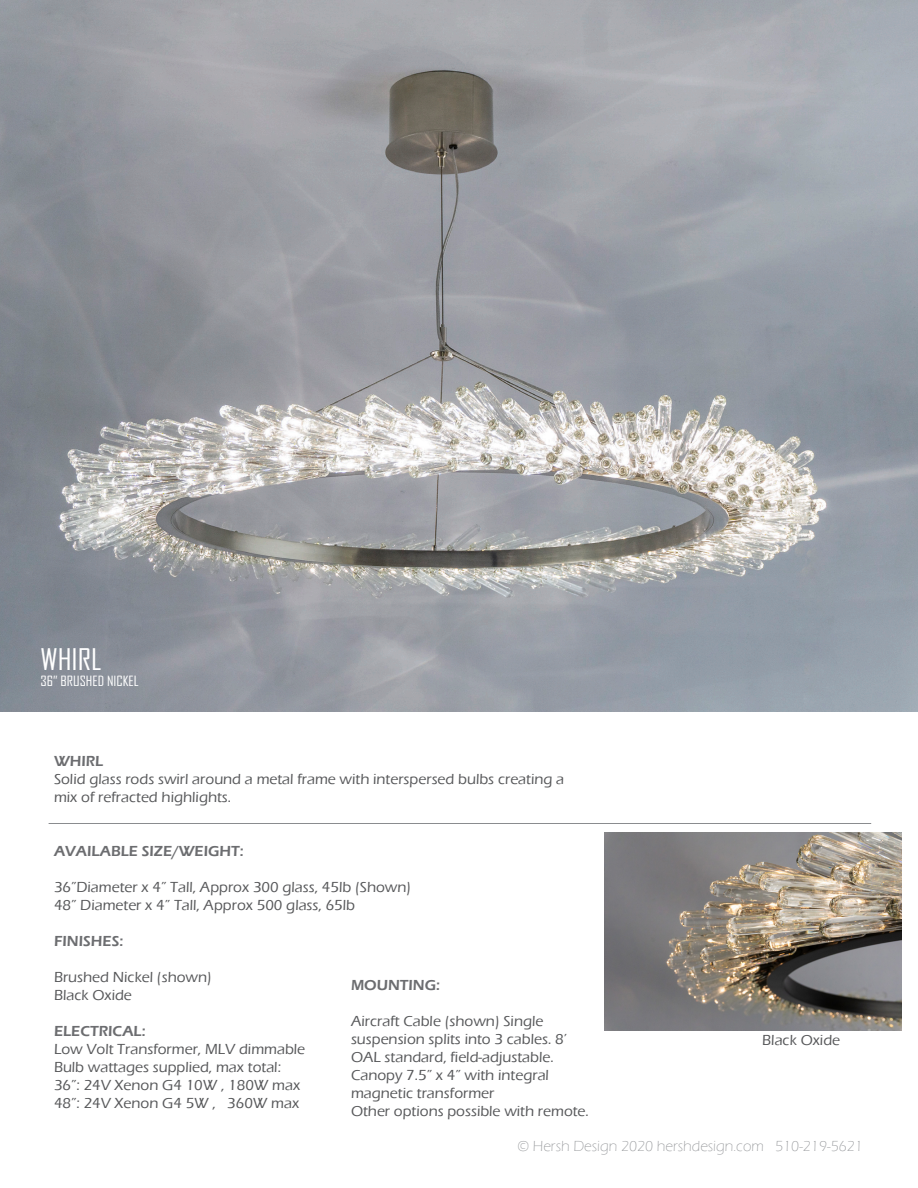
<style>
.page{position:relative;width:918px;height:1188px;background:#fff}
.page>*{position:absolute;margin:0;border:0;box-sizing:border-box;transform-origin:0 0}
.Descblock{font:28.5px "Agency FB";color:#fff;scale:1.1 1}
.DescBlock_Ind{font:500 15px/18px "Eras ITC";color:#57585a}
.DescBlock_Ind-2{font:600 15px "Eras ITC";color:#6c6d70}
.Descblock-2{font:300 15px "Eras ITC";color:#939598}
.Descblock-3{font:13.5px "Agency FB";color:#fff;scale:1.1 1}
</style>
<div class="page">
<hr style="left:49px;top:823px;width:822px;height:1px;background:#8a8c8f">
<img style="left:0;top:0;width:918px;height:711px">
<img style="left:604px;top:833px;width:298px;height:197px">
<p class="Descblock" style="left:40px;top:642px;width:57px">WHIRL</p>
<p class="Descblock-3" style="left:40px;top:673px;width:91px">36” BRUSHED NICKEL</p>
<p class="DescBlock_Ind-2" style="left:54px;top:753px;width:51px">WHIRL</p>
<p class="DescBlock_Ind" style="left:54px;top:770px;width:512px">Solid glass rods swirl around a metal frame with interspersed bulbs creating a mix of refracted highlights.</p>
<p class="DescBlock_Ind-2" style="left:54px;top:842px;width:191px">AVAILABLE SIZE/WEIGHT:</p>
<p class="DescBlock_Ind" style="left:54px;top:878px;width:359px">36”Diameter x 4” Tall, Approx 300 glass, 45lb (Shown)</p>
<p class="DescBlock_Ind" style="left:54px;top:896px;width:303px">48” Diameter x 4” Tall, Approx 500 glass, 65lb</p>
<p class="DescBlock_Ind-2" style="left:54px;top:932px;width:71px">FINISHES:</p>
<p class="DescBlock_Ind" style="left:54px;top:968px;width:159px">Brushed Nickel (shown)</p>
<p class="DescBlock_Ind" style="left:54px;top:986px;width:79px">Black Oxide</p>
<p class="DescBlock_Ind-2" style="left:54px;top:1022px;width:93px">ELECTRICAL:</p>
<p class="DescBlock_Ind" style="left:54px;top:1040px;width:253px">Low Volt Transformer, MLV dimmable</p>
<p class="DescBlock_Ind" style="left:54px;top:1058px;width:229px">Bulb wattages supplied, max total:</p>
<p class="DescBlock_Ind" style="left:54px;top:1076px;width:248px">36”: 24V Xenon G4 10W , 180W max</p>
<p class="DescBlock_Ind" style="left:54px;top:1094px;width:247px">48”: 24V Xenon G4 5W , 360W max</p>
<p class="DescBlock_Ind-2" style="left:351px;top:977px;width:91px">MOUNTING:</p>
<p class="DescBlock_Ind" style="left:351px;top:1013px;width:217px">Aircraft Cable (shown) Single suspension splits into 3 cables. 8’<br>OAL standard, field-adjustable.</p>
<p class="DescBlock_Ind" style="left:351px;top:1067px;width:200px">Canopy 7.5” x 4” with integral magnetic transformer</p>
<p class="DescBlock_Ind" style="left:351px;top:1103px;width:240px">Other options possible with remote.</p>
<p class="DescBlock_Ind" style="left:762px;top:1031px;width:79px">Black Oxide</p>
<p class="Descblock-2" style="left:518px;top:1138px;width:347px">© Hersh Design 2020 hershdesign.com 510-219-5621</p>
</div>
